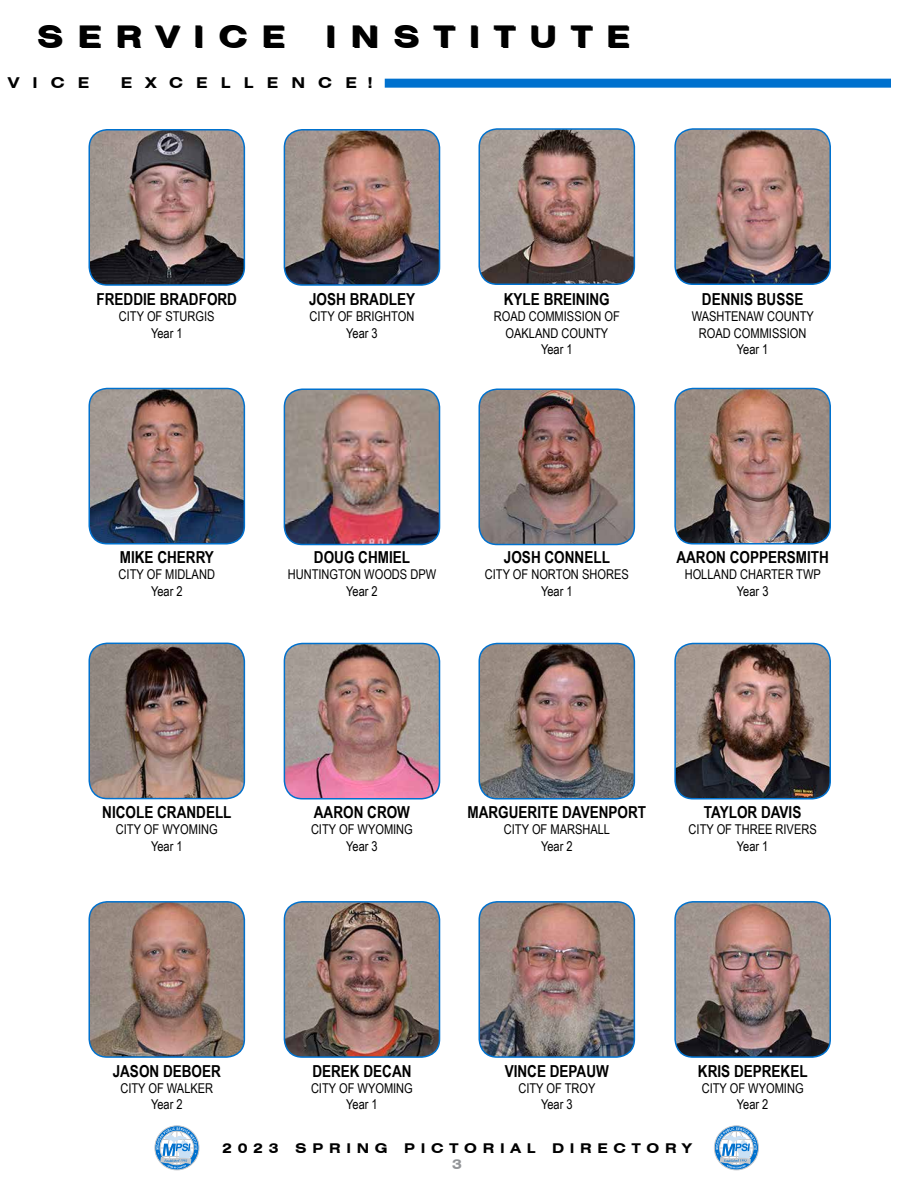
<style>
.page{position:relative;width:918px;height:1188px;background:#fff}
.page>*{position:absolute;margin:0;border:0;box-sizing:border-box;transform-origin:0 0}
.t1{font:700 expanded 30px "Swiss 721 BT";letter-spacing:.5em;color:#000}
.t2{font:700 16.5px "Arial Narrow";color:#000}
.t3{font:700 expanded 15px "Swiss 721 BT";letter-spacing:.875em;color:#000}
.t4{font:13.5px/16.2px "Arial Narrow";color:#000;text-align:center}
.t5{font:700 expanded 13.5px "Swiss 721 BT";letter-spacing:.425em;color:#000}
.t6{font:700 expanded 13.5px "Swiss 721 BT";color:#939598}
</style>
<div class="page">
<div style="left:155px;top:1126px;width:44px;height:44px;background:#c2c7cd;border-radius:50%"></div>
<div style="left:154px;top:1125px;width:45px;height:45px;border:1px solid #c7c8ca;border-radius:50%"></div>
<svg style="left:156px;top:1127px;width:41px;height:42px"></svg>
<div style="left:714px;top:1126px;width:44px;height:44px;background:#cdd3d8;border-radius:50%"></div>
<div style="left:714px;top:1125px;width:45px;height:45px;border:1px solid #c7c8ca;border-radius:50%"></div>
<svg style="left:716px;top:1127px;width:41px;height:42px"></svg>
<div style="left:385px;top:79px;width:506px;height:9px;background:#0071ce"></div>
<img style="left:90px;top:130px;width:154px;height:153px">
<div style="left:88px;top:129px;width:157px;height:157px;border:2px solid #0071ce;border-radius:18px"></div>
<img style="left:481px;top:129px;width:153px;height:155px">
<div style="left:478px;top:128px;width:157px;height:157px;border:2px solid #0071ce;border-radius:18px"></div>
<img style="left:677px;top:129px;width:153px;height:155px">
<div style="left:674px;top:128px;width:157px;height:157px;border:2px solid #0071ce;border-radius:18px"></div>
<img style="left:89px;top:388px;width:155px;height:156px">
<div style="left:88px;top:388px;width:157px;height:156px;border:2px solid #0071ce;border-radius:18px"></div>
<img style="left:481px;top:389px;width:153px;height:155px">
<div style="left:478px;top:388px;width:157px;height:157px;border:2px solid #0071ce;border-radius:18px"></div>
<img style="left:284px;top:389px;width:156px;height:155px">
<div style="left:284px;top:388px;width:156px;height:157px;border:2px solid #0071ce;border-radius:18px"></div>
<img style="left:284px;top:130px;width:156px;height:155px">
<div style="left:284px;top:129px;width:156px;height:157px;border:2px solid #0071ce;border-radius:18px"></div>
<img style="left:675px;top:388px;width:155px;height:156px">
<div style="left:674px;top:388px;width:157px;height:156px;border:2px solid #0071ce;border-radius:18px"></div>
<img style="left:89px;top:643px;width:155px;height:156px">
<div style="left:88px;top:643px;width:157px;height:156px;border:2px solid #0071ce;border-radius:18px"></div>
<img style="left:284px;top:644px;width:156px;height:155px">
<div style="left:284px;top:643px;width:156px;height:157px;border:2px solid #0071ce;border-radius:18px"></div>
<img style="left:479px;top:644px;width:155px;height:155px">
<div style="left:479px;top:643px;width:156px;height:157px;border:2px solid #0071ce;border-radius:18px"></div>
<img style="left:675px;top:644px;width:155px;height:153px">
<div style="left:674px;top:643px;width:157px;height:157px;border:2px solid #0071ce;border-radius:18px"></div>
<img style="left:284px;top:902px;width:156px;height:155px">
<div style="left:284px;top:901px;width:156px;height:157px;border:2px solid #0071ce;border-radius:18px"></div>
<img style="left:479px;top:902px;width:155px;height:155px">
<div style="left:479px;top:901px;width:156px;height:157px;border:2px solid #0071ce;border-radius:18px"></div>
<img style="left:91px;top:902px;width:153px;height:155px">
<div style="left:88px;top:901px;width:157px;height:157px;border:2px solid #0071ce;border-radius:18px"></div>
<img style="left:675px;top:902px;width:155px;height:155px">
<div style="left:674px;top:901px;width:157px;height:157px;border:2px solid #0071ce;border-radius:18px"></div>
<h1 class="t1" style="left:38px;top:19px;width:249px">SERVICE</h1>
<h1 class="t1" style="left:327px;top:19px;width:305px">I NSTITUTE</h1>
<p class="t3" style="left:8px;top:74px;width:82px">VICE</p>
<p class="t3" style="left:121px;top:74px;width:237px">E XCELLENCE</p>
<p class="t3" style="left:6px;top:74px;width:82px">VICE</p>
<p class="t3" style="left:118px;top:74px;width:256px">E XCELLENCE!</p>
<p class="t2" style="left:97px;top:287px;width:140px">FREDDIE BRADFORD</p>
<p class="t4" style="left:119px;top:308px;width:96px">CITY OF STURGIS<br>YEAR 1</p>
<p class="t2" style="left:309px;top:287px;width:107px">JOSH BRADLEY</p>
<p class="t4" style="left:310px;top:308px;width:106px">CITY OF BRIGHTON<br>YEAR 3</p>
<p class="t2" style="left:504px;top:287px;width:106px">KYLE BREINING</p>
<p class="t4" style="left:494px;top:308px;width:128px">ROAD COMMISSION OF<br>OAKLAND COUNTY<br>YEAR 1</p>
<p class="t2" style="left:702px;top:287px;width:103px">DENNIS BUSSE</p>
<p class="t4" style="left:692px;top:308px;width:124px">WASHTENAW COUNTY<br>ROAD COMMISSION<br>YEAR 1</p>
<p class="t2" style="left:120px;top:545px;width:96px">MIKE CHERRY</p>
<p class="t4" style="left:119px;top:566px;width:96px">CITY OF MIDLAND<br>YEAR 2</p>
<p class="t2" style="left:314px;top:545px;width:98px">DOUG CHMIEL</p>
<p class="t4" style="left:346px;top:566px;width:82px;text-align:left;text-indent:-58px">HUNTINGTON WOODS DPW<br>YEAR 2</p>
<p class="t2" style="left:504px;top:545px;width:107px">JOSH CONNELL</p>
<p class="t4" style="left:485px;top:566px;width:144px">CITY OF NORTON SHORES<br>YEAR 1</p>
<p class="t2" style="left:676px;top:545px;width:154px">AARON COPPERSMITH</p>
<p class="t4" style="left:737px;top:566px;width:76px;text-align:left;text-indent:-52px">HOLLAND CHARTER TWP<br>YEAR 3</p>
<p class="t2" style="left:102px;top:800px;width:131px">NICOLE CRANDELL</p>
<p class="t4" style="left:116px;top:821px;width:103px">CITY OF WYOMING<br>YEAR 1</p>
<p class="t2" style="left:314px;top:800px;width:98px">AARON CROW</p>
<p class="t4" style="left:311px;top:821px;width:103px">CITY OF WYOMING<br>YEAR 3</p>
<p class="t2" style="left:467px;top:800px;width:180px">MARGUERITE DAVENPORT</p>
<p class="t4" style="left:504px;top:821px;width:108px">CITY OF MARSHALL<br>YEAR 2</p>
<p class="t2" style="left:704px;top:800px;width:99px">TAYLOR DAVIS</p>
<p class="t4" style="left:737px;top:821px;width:73px;text-align:left;text-indent:-48px">CITY OF THREE RIVERS<br>YEAR 1</p>
<p class="t2" style="left:113px;top:1058px;width:110px">JASON DEBOER</p>
<p class="t4" style="left:120px;top:1079px;width:90px">CITY OF WALKER<br>YEAR 2</p>
<p class="t2" style="left:312px;top:1058px;width:101px">DEREK DECAN</p>
<p class="t4" style="left:311px;top:1079px;width:103px">CITY OF WYOMING<br>YEAR 1</p>
<p class="t2" style="left:505px;top:1058px;width:106px">VINCE DEPAUW</p>
<p class="t4" style="left:518px;top:1079px;width:79px">CITY OF TROY<br>YEAR 3</p>
<p class="t2" style="left:698px;top:1058px;width:111px">KRIS DEPREKEL</p>
<p class="t4" style="left:702px;top:1079px;width:103px">CITY OF WYOMING<br>YEAR 2</p>
<p class="t5" style="left:222px;top:1140px;width:471px">2023 SPRING PICTORIAL DIRECTORY</p>
<p class="t6" style="left:452px;top:1156px;width:11px">3</p>
</div>
